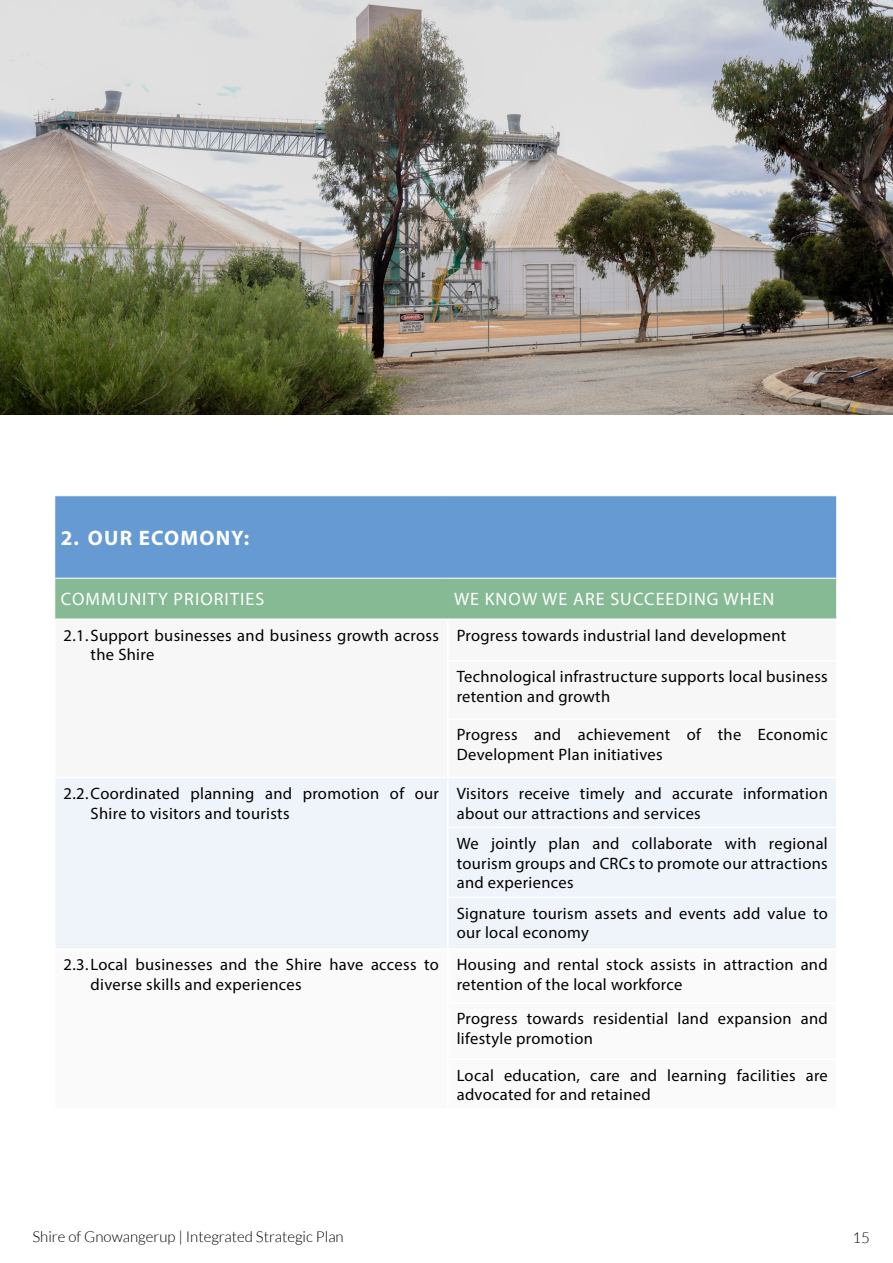
<style>
.page{position:relative;width:893px;height:1263px;background:#fff}
.page>*{position:absolute;margin:0;border:0;box-sizing:border-box;transform-origin:0 0}
.t1{font:700 21px "Myriad Pro";letter-spacing:.06em;color:#fff}
.t2{font:18px "Myriad Pro";letter-spacing:.06em;color:#fff}
.t3{font:16.5px/19.8px "Myriad Pro";letter-spacing:.02em;color:#000}
.t4{font:300 15px "Lato";color:#000}
</style>
<div class="page">
<div style="left:55px;top:496px;width:781px;height:82px;background:#659ad2"></div>
<div style="left:55px;top:579px;width:781px;height:39px;background:#86ba95"></div>
<div style="left:56px;top:778px;width:780px;height:170px;background:#eff3fa"></div>
<hr style="left:447px;top:778px;width:2px;height:49px;background:#fff">
<hr style="left:447px;top:827px;width:390px;height:1px;background:#fff">
<hr style="left:447px;top:828px;width:2px;height:68px;background:#fff">
<hr style="left:447px;top:896px;width:390px;height:2px;background:#fff">
<hr style="left:447px;top:898px;width:2px;height:50px;background:#fff">
<img style="left:0;top:0;width:893px;height:414px">
<p class="t1" style="left:61px;top:524px;width:190px">2. OUR ECOMONY:</p>
<p class="t2" style="left:61px;top:588px;width:205px">COMMUNITY PRIORITIES</p>
<p class="t2" style="left:454px;top:588px;width:322px">WE KNOW WE ARE SUCCEEDING WHEN</p>
<p class="t3" style="left:91px;top:625px;width:350px;text-indent:-27px">2.1. Support businesses and business growth across the Shire</p>
<p class="t3" style="left:457px;top:625px;width:331px">Progress towards industrial land development</p>
<p class="t3" style="left:457px;top:666px;width:373px">Technological infrastructure supports local business retention and growth</p>
<p class="t3" style="left:457px;top:725px;width:373px">Progress and achievement of the Economic<br>Development Plan initiatives</p>
<p class="t3" style="left:91px;top:783px;width:350px;text-indent:-27px">2.2.Coordinated planning and promotion of our<br>Shire to visitors and tourists</p>
<p class="t3" style="left:457px;top:783px;width:373px">Visitors receive timely and accurate information about our attractions and services</p>
<p class="t3" style="left:457px;top:833px;width:373px;text-align:justify">We jointly plan and collaborate with regional tourism groups and CRCs to promote our attractions and experiences</p>
<p class="t3" style="left:457px;top:903px;width:373px">Signature tourism assets and events add value to our local economy</p>
<p class="t3" style="left:91px;top:955px;width:350px;text-indent:-27px">2.3. Local businesses and the Shire have access to diverse skills and experiences</p>
<p class="t3" style="left:457px;top:955px;width:373px">Housing and rental stock assists in attraction and retention of the local workforce</p>
<p class="t3" style="left:457px;top:1009px;width:373px">Progress towards residential land expansion and lifestyle promotion</p>
<p class="t3" style="left:457px;top:1065px;width:373px">Local education, care and learning facilities are advocated for and retained</p>
<p class="t4" style="left:32px;top:1228px;width:313px">Shire of Gnowangerup | Integrated Strategic Plan</p>
<p class="t4" style="left:852px;top:1230px;width:19px">15</p>
</div>
